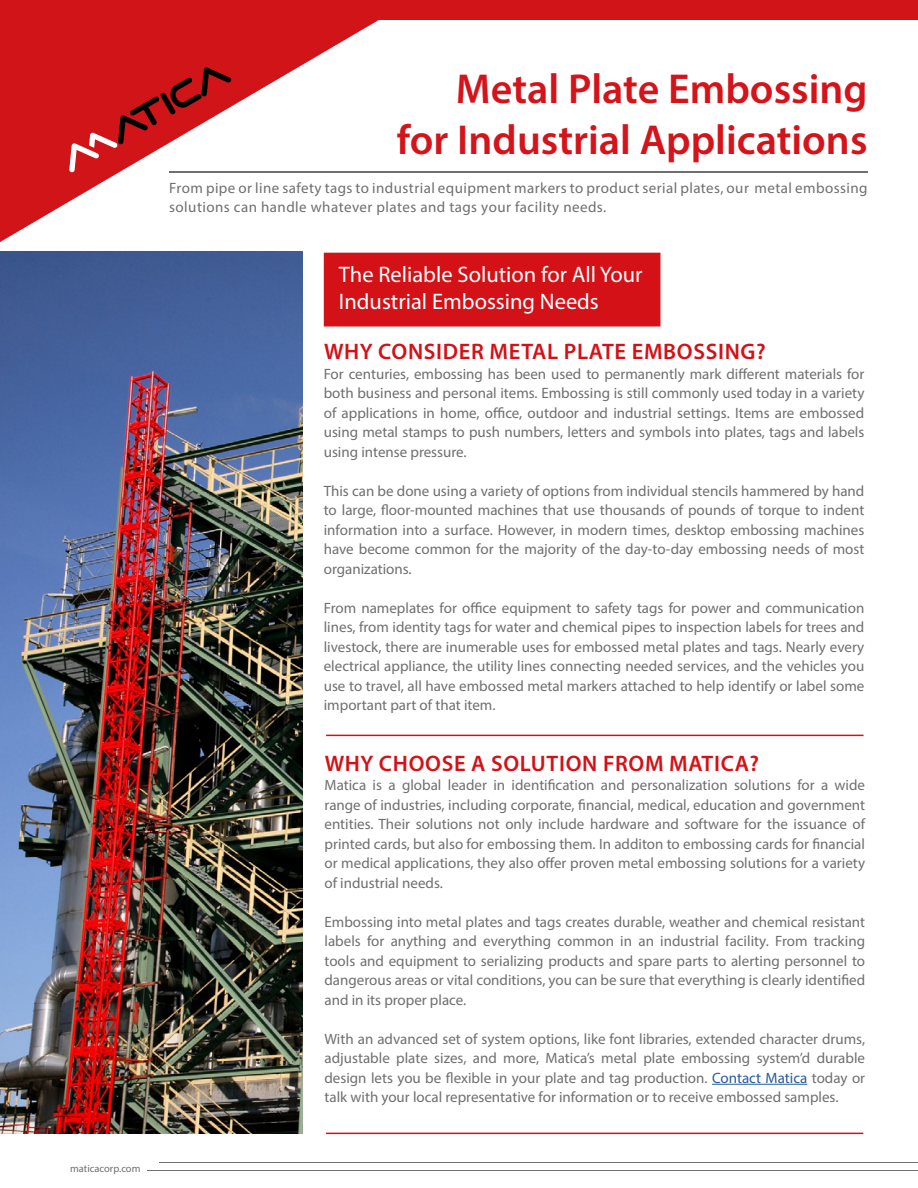
<style>
.page{position:relative;width:918px;height:1188px;background:#fff}
.page>*{position:absolute;margin:0;border:0;box-sizing:border-box;transform-origin:0 0}
.t1{font:600 42px/50.4px "Myriad Pro";color:#d4141a;text-align:right}
.t2{font:600 22.5px "Myriad Pro";letter-spacing:.03em;color:#d41116}
.t3{font:22.5px/27px "Myriad Pro";color:#fff}
.t4{font:15px/19.5px "Myriad Pro";color:#706f6f;text-align:justify}
.t5{font:15px/19.5px "Myriad Pro";letter-spacing:.03em;color:#706f6f}
.t6{font:10.5px "Myriad Pro";color:#706f6f}
.s1{color:#275b9b}
</style>
<div class="page">
<svg style="left:0;top:19px;width:410px;height:257px"></svg>
<svg style="left:69px;top:67px;width:162px;height:105px"></svg>
<hr style="left:169px;top:171px;width:699px;height:2px;background:#706f6f">
<div style="left:0;top:0;width:918px;height:19px;background:#d01417"></div>
<img style="left:0;top:251px;width:303px;height:883px">
<hr style="left:326px;top:1133px;width:537px;height:1px;background:#d41116">
<div style="left:324px;top:253px;width:336px;height:74px;background:#d41116;border:2px solid #cd171a"></div>
<hr style="left:159px;top:1162px;width:759px;height:1px;background:#706f6f">
<hr style="left:148px;top:1170px;width:770px;height:1px;background:#706f6f">
<hr style="left:326px;top:735px;width:538px;height:1px;background:#d41116">
<hr style="left:712px;top:1084px;width:95px;height:1px;background:#275b9b">
<p class="t6" style="left:70px;top:1162px;width:72px">maticacorp.com</p>
<h1 class="t1" style="left:397px;top:63px;width:472px">Metal Plate Embossing for Industrial Applications</h1>
<p class="t5" style="left:169px;top:178px;width:700px">From pipe or line safety tags to industrial equipment markers to product serial plates, our metal embossing solutions can handle whatever plates and tags your facility needs.</p>
<h2 class="t3" style="left:339px;top:261px;width:305px">The Reliable Solution for All Your<br>Industrial Embossing Needs</h2>
<h2 class="t2" style="left:324px;top:337px;width:443px">WHY CONSIDER METAL PLATE EMBOSSING?</h2>
<p class="t4" style="left:324px;top:364px;width:542px">For centuries, embossing has been used to permanently mark different materials for both business and personal items. Embossing is still commonly used today in a variety of applications in home, office, outdoor and industrial settings. Items are embossed using metal stamps to push numbers, letters and symbols into plates, tags and labels using intense pressure.</p>
<p class="t4" style="left:324px;top:481px;width:542px">This can be done using a variety of options from individual stencils hammered by hand to large, floor-mounted machines that use thousands of pounds of torque to indent information into a surface. However, in modern times, desktop embossing machines have become common for the majority of the day-to-day embossing needs of most organizations.</p>
<p class="t4" style="left:324px;top:598px;width:542px">From nameplates for office equipment to safety tags for power and communication lines, from identity tags for water and chemical pipes to inspection labels for trees and livestock, there are inumerable uses for embossed metal plates and tags. Nearly every electrical appliance, the utility lines connecting needed services, and the vehicles you use to travel, all have embossed metal markers attached to help identify or label some important part of that item.</p>
<h2 class="t2" style="left:325px;top:749px;width:436px">WHY CHOOSE A SOLUTION FROM MATICA?</h2>
<p class="t4" style="left:325px;top:775px;width:542px">Matica is a global leader in identification and personalization solutions for a wide range of industries, including corporate, financial, medical, education and government entities. Their solutions not only include hardware and software for the issuance of printed cards, but also for embossing them. In additon to embossing cards for financial or medical applications, they also offer proven metal embossing solutions for a variety of industrial needs.</p>
<p class="t4" style="left:325px;top:912px;width:542px">Embossing into metal plates and tags creates durable, weather and chemical resistant labels for anything and everything common in an industrial facility. From tracking tools and equipment to serializing products and spare parts to alerting personnel to dangerous areas or vital conditions, you can be sure that everything is clearly identified and in its proper place.</p>
<p class="t4" style="left:325px;top:1029px;width:542px">With an advanced set of system options, like font libraries, extended character drums, adjustable plate sizes, and more, Matica’s metal plate embossing system’d durable design lets you be flexible in your plate and tag production. <span class="s1">Contact Matica</span> today or talk with your local representative for information or to receive embossed samples.</p>
</div>
